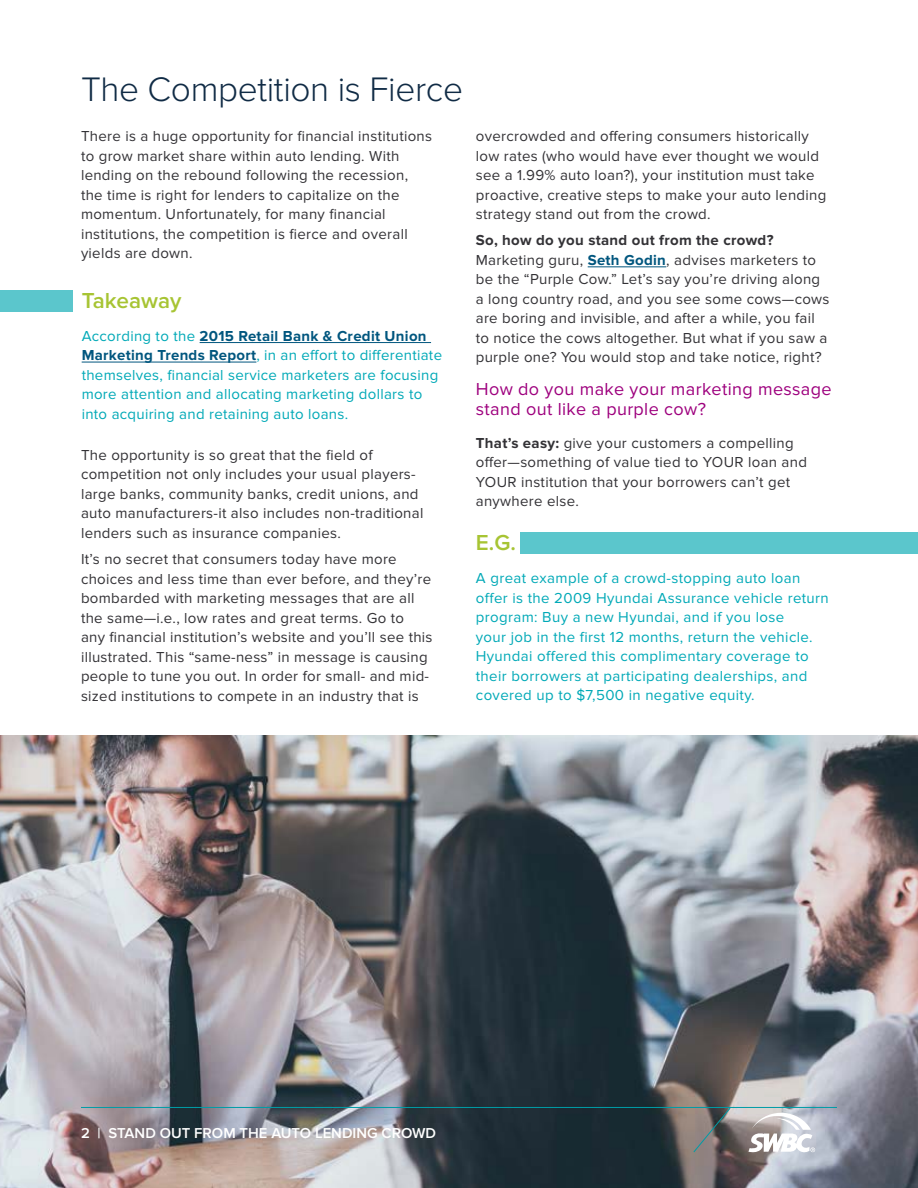
<style>
.page{position:relative;width:918px;height:1188px;background:#fff}
.page>*{position:absolute;margin:0;border:0;box-sizing:border-box;transform-origin:0 0}
.t1{font:300 35.25px "Proxima Nova";letter-spacing:-.01em;color:#102b45}
.t2{font:600 22.5px "Proxima Nova";color:#a7c433}
.t3{font:18px/19.5px "Proxima Nova";letter-spacing:.02em;color:#9e007e}
.t4{font:15px/19.5px "Proxima Nova";letter-spacing:.02em;color:#333236}
.t5{font:15px/19.5px "Proxima Nova";letter-spacing:.025em;color:#00a9b7}
.t6{font:600 14.85px "Proxima Nova";color:#fff}
.s1{font-weight:700;color:#00567e}
.s2{font-weight:700}
</style>
<div class="page">
<hr style="left:588px;top:267px;width:78px;height:1px;background:#00567e">
<div style="left:0;top:290px;width:73px;height:21px;background:#5bc6cc"></div>
<hr style="left:200px;top:342px;width:231px;height:1px;background:#00567e">
<hr style="left:82px;top:362px;width:174px;height:1px;background:#00567e">
<img style="left:0;top:735px;width:918px;height:453px">
<div style="left:521px;top:532px;width:397px;height:22px;background:#5bc6cc"></div>
<svg style="left:748px;top:1113px;width:67px;height:39px"></svg>
<hr style="left:81px;top:1107px;width:756px;height:1px;background:#009ca6">
<svg style="left:693px;top:1108px;width:38px;height:45px;background:#716c6a"></svg>
<h1 class="t1" style="left:81px;top:69px;width:384px">The Competition is Fierce</h1>
<p class="t4" style="left:81px;top:127px;width:353px">There is a huge opportunity for financial institutions to grow market share within auto lending. With lending on the rebound following the recession, the time is right for lenders to capitalize on the momentum. Unfortunately, for many financial institutions, the competition is fierce and overall yields are down.</p>
<h2 class="t2" style="left:82px;top:287px;width:101px">Takeaway</h2>
<p class="t5" style="left:82px;top:326px;width:362px">According to the <span class="s1">2015 Retail Bank &amp; Credit Union Marketing Trends Report</span>, in an effort to differentiate themselves, financial service marketers are focusing more attention and allocating marketing dollars to into acquiring and retaining auto loans.</p>
<p class="t4" style="left:81px;top:445px;width:344px">The opportunity is so great that the field of competition not only includes your usual players&shy;large banks, community banks, credit unions, and auto manufacturers-it also includes non-traditional lenders such as insurance companies.</p>
<p class="t4" style="left:81px;top:550px;width:353px">It’s no secret that consumers today have more choices and less time than ever before, and they’re bombarded with marketing messages that are all the same—i.e., low rates and great terms. Go to<br>any financial institution’s website and you’ll see this illustrated. This “same-ness” in message is causing people to tune you out. In order for small- and mid&shy;sized institutions to compete in an industry that is</p>
<p class="t4" style="left:476px;top:127px;width:352px">overcrowded and offering consumers historically low rates (who would have ever thought we would see a 1.99% auto loan?), your institution must take proactive, creative steps to make your auto lending strategy stand out from the crowd.</p>
<p class="t4" style="left:476px;top:231px;width:355px"><span class="s2">So, how do you stand out from the crowd?<br></span>Marketing guru, <span class="s1">Seth Godin</span>, advises marketers to be the “Purple Cow.” Let’s say you’re driving along a long country road, and you see some cows—cows are boring and invisible, and after a while, you fail to notice the cows altogether. But what if you saw a purple one? You would stop and take notice, right?</p>
<p class="t3" style="left:476px;top:380px;width:357px">How do you make your marketing message stand out like a purple cow?</p>
<p class="t4" style="left:476px;top:433px;width:333px"><span class="s2">That’s easy:</span> give your customers a compelling offer—something of value tied to YOUR loan and YOUR institution that your borrowers can’t get anywhere else.</p>
<h2 class="t2" style="left:476px;top:530px;width:42px">E.G.</h2>
<p class="t5" style="left:476px;top:569px;width:354px">A great example of a crowd-stopping auto loan offer is the 2009 Hyundai Assurance vehicle return program: Buy a new Hyundai, and if you lose<br>your job in the first 12 months, return the vehicle.<br>Hyundai offered this complimentary coverage to their borrowers at participating dealerships, and covered up to $7,500 in negative equity.</p>
<p class="t6" style="left:81px;top:1125px;width:357px">2 | STAND OUT FROM THE AUTO LENDING CROWD</p>
</div>
